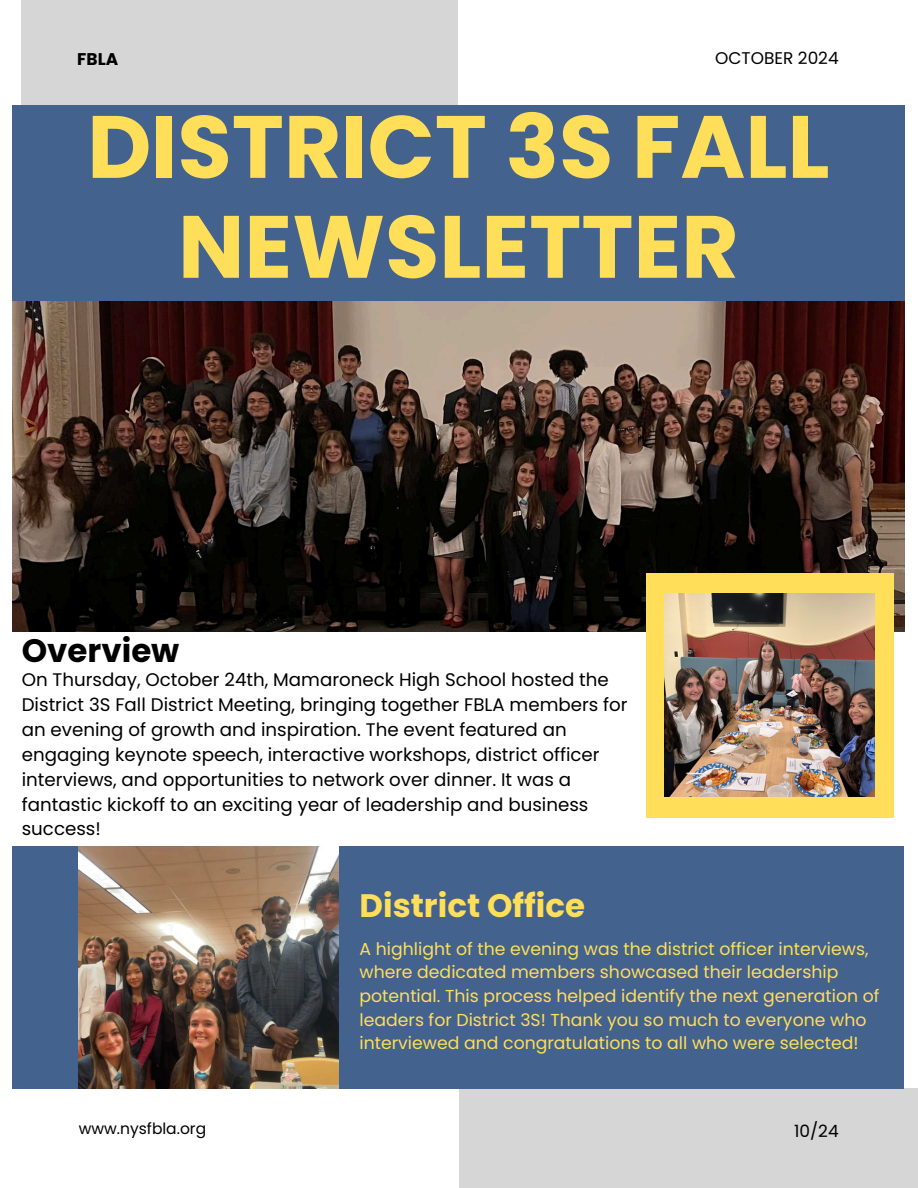
<style>
.page{position:relative;width:918px;height:1188px;background:#fff}
.page>*{position:absolute;margin:0;border:0;box-sizing:border-box;transform-origin:0 0}
.t1{font:700 88.35px/99.9px "Poppins";color:#ffde59;text-align:center}
.t2{font:700 32.4px "Poppins";color:#ffde59}
.t3{font:700 32.4px "Poppins";color:#000}
.t4{font:18.3px/24.9px "Poppins";color:#000}
.t5{font:17.25px/23.5px "Poppins";color:#ffde59}
.t6{font:16.95px "Poppins";color:#000}
.t7{font:700 16.95px "Poppins";color:#000}
.t8{font:15.45px "Poppins";color:#000}
</style>
<div class="page">
<div style="left:22px;top:0;width:436px;height:302px;background:#d6d6d6"></div>
<div style="left:459px;top:1088px;width:459px;height:100px;background:#d6d6d6"></div>
<div style="left:13px;top:105px;width:892px;height:197px;background:#43628e"></div>
<div style="left:13px;top:846px;width:891px;height:242px;background:#43628e"></div>
<img style="left:13px;top:302px;width:892px;height:330px">
<div style="left:646px;top:573px;width:248px;height:244px;background:#ffde59"></div>
<img style="left:665px;top:594px;width:210px;height:202px">
<img style="left:79px;top:846px;width:260px;height:242px">
<p class="t7" style="left:77px;top:47px;width:42px">FBLA</p>
<h5 class="t6" style="left:715px;top:46px;width:125px">OCTOBER 2024</h5>
<p class="t1" style="left:87px;top:97px;width:744px">DISTRICT 3S FALL<br>NEWSLETTER</p>
<h2 class="t3" style="left:22px;top:628px;width:159px">Overview</h2>
<h2 class="t4" style="left:22px;top:667px;width:608px">On Thursday, October 24th, Mamaroneck High School hosted the District 3S Fall District Meeting, bringing together FBLA members for an evening of growth and inspiration. The event featured an engaging keynote speech, interactive workshops, district officer interviews, and opportunities to network over dinner. It was a fantastic kickoff to an exciting year of leadership and business success!</h2>
<p class="t2" style="left:360px;top:883px;width:227px">District Office</p>
<h5 class="t5" style="left:360px;top:937px;width:522px">A highlight of the evening was the district officer interviews, where dedicated members showcased their leadership potential. This process helped identify the next generation of leaders for District 3S! Thank you so much to everyone who interviewed and congratulations to all who were selected!</h5>
<p class="t8" style="left:79px;top:1118px;width:129px">www.nysfbla.org</p>
<h5 class="t6" style="left:794px;top:1119px;width:46px">10/24</h5>
</div>
